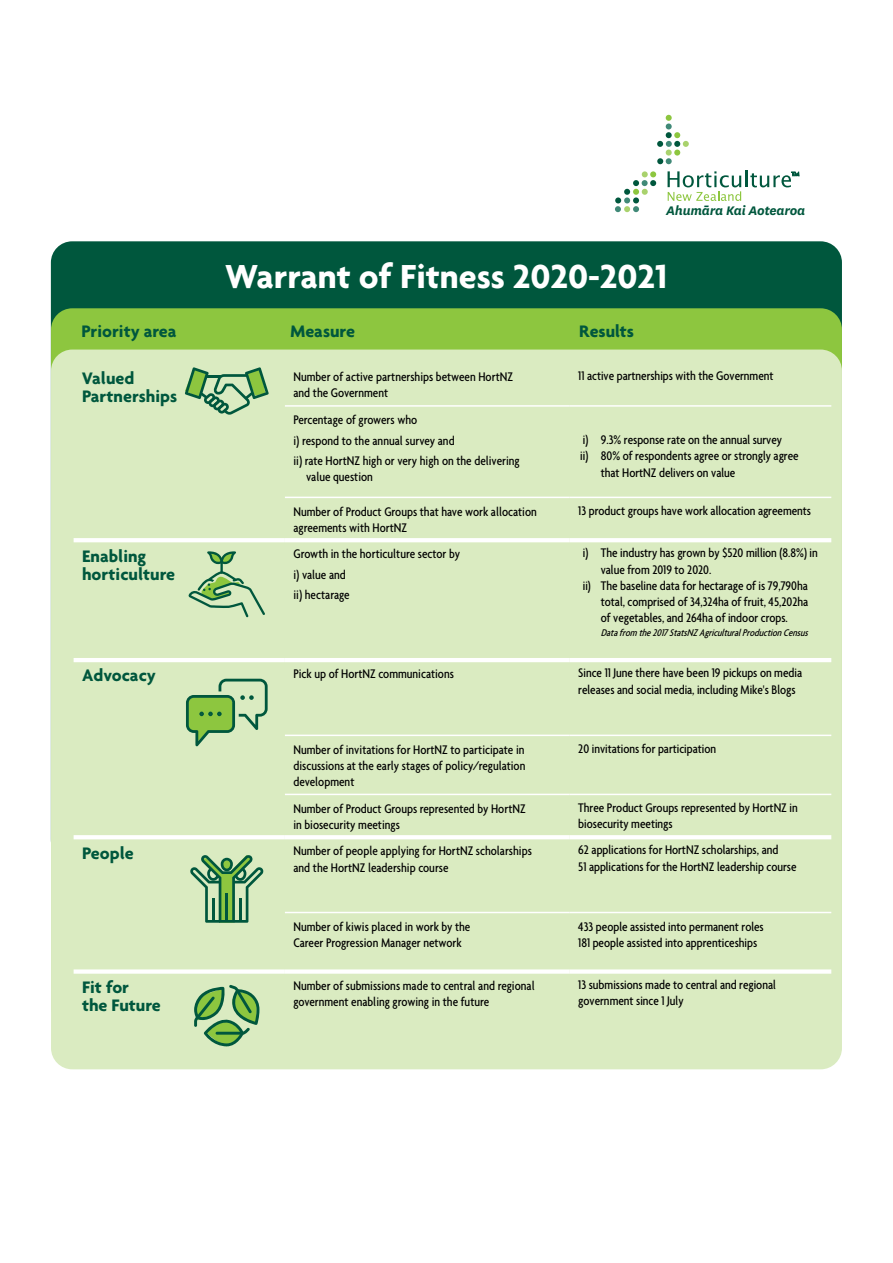
<style>
.page{position:relative;width:893px;height:1263px;background:#fff}
.page>*{position:absolute;margin:0;border:0;box-sizing:border-box;transform-origin:0 0}
.t1{font:700 36px "Agenda";color:#fff}
.t2{font:700 18px/18px "Agenda";color:#00573d}
.t3{font:italic 700 14.55px "Victoria Sans";letter-spacing:-.015em;color:#00573d}
.t4{font:500 condensed 13.5px/16.2px "Agenda";color:#000}
.t5{font:italic 500 condensed 10.5px "Agenda";color:#000}
</style>
<div class="page">
<div style="left:51px;top:241px;width:791px;height:620px;background:#00573d;border-radius:21px"></div>
<div style="left:51px;top:308px;width:791px;height:720px;background:#8dc63f;border-radius:21px"></div>
<div style="left:51px;top:350px;width:791px;height:719px;background:#daebc1;border-radius:21px"></div>
<svg style="left:657px;top:115px;width:32px;height:49px"></svg>
<svg style="left:615px;top:171px;width:41px;height:41px"></svg>
<svg style="left:668px;top:170px;width:131px;height:31px"></svg>
<svg style="left:74px;top:496px;width:757px;height:551px"></svg>
<hr style="left:74px;top:538px;width:211px;height:4px;background:#fff">
<hr style="left:285px;top:538px;width:285px;height:4px;background:#fff">
<hr style="left:570px;top:538px;width:261px;height:4px;background:#fff">
<hr style="left:74px;top:658px;width:211px;height:4px;background:#fff">
<hr style="left:285px;top:658px;width:285px;height:4px;background:#fff">
<hr style="left:570px;top:658px;width:261px;height:4px;background:#fff">
<hr style="left:74px;top:835px;width:211px;height:4px;background:#fff">
<hr style="left:285px;top:835px;width:285px;height:4px;background:#fff">
<hr style="left:570px;top:835px;width:261px;height:4px;background:#fff">
<div style="left:74px;top:969px;width:211px;height:5px;background:#fff"></div>
<div style="left:285px;top:969px;width:285px;height:5px;background:#fff"></div>
<div style="left:570px;top:969px;width:261px;height:5px;background:#fff"></div>
<hr style="left:285px;top:735px;width:285px;height:1px;background:#fff">
<hr style="left:570px;top:735px;width:261px;height:1px;background:#fff">
<hr style="left:285px;top:794px;width:285px;height:1px;background:#fff">
<hr style="left:570px;top:794px;width:261px;height:1px;background:#fff">
<hr style="left:285px;top:405px;width:285px;height:2px;background:#fff">
<hr style="left:570px;top:405px;width:261px;height:2px;background:#fff">
<hr style="left:285px;top:497px;width:285px;height:1px;background:#fff">
<hr style="left:570px;top:497px;width:261px;height:1px;background:#fff">
<hr style="left:285px;top:912px;width:285px;height:1px;background:#fff">
<hr style="left:570px;top:912px;width:261px;height:1px;background:#fff">
<svg style="left:189px;top:551px;width:76px;height:66px"></svg>
<svg style="left:185px;top:367px;width:84px;height:48px"></svg>
<svg style="left:186px;top:679px;width:82px;height:67px"></svg>
<svg style="left:190px;top:855px;width:74px;height:68px"></svg>
<svg style="left:194px;top:985px;width:65px;height:61px"></svg>
<p class="t3" style="left:666px;top:201px;width:141px">Ahumāra Kai Aotearoa</p>
<h1 class="t1" style="left:225px;top:254px;width:443px">Warrant of Fitness 2020-2021</h1>
<h2 class="t2" style="left:81px;top:321px;width:97px">Priority area</h2>
<h2 class="t2" style="left:290px;top:321px;width:66px">Measure</h2>
<h2 class="t2" style="left:579px;top:321px;width:56px">Results</h2>
<h2 class="t2" style="left:82px;top:369px;width:96px">Valued<br>Partnerships</h2>
<p class="t4" style="left:293px;top:368px;width:221px">Number of active partnerships between HortNZ and the Government</p>
<p class="t4" style="left:578px;top:369px;width:197px">11 active partnerships with the Government</p>
<p class="t4" style="left:293px;top:409px;width:228px;line-height:20.4px">Percentage of growers who<br>i) respond to the annual survey and<br>ii) rate HortNZ high or very high on the delivering</p>
<p class="t4" style="left:306px;top:468px;width:68px">value question</p>
<p class="t4" style="left:583px;top:432px;width:201px">i) 9.3% response rate on the annual survey</p>
<p class="t4" style="left:580px;top:448px;width:220px">ii) 80% of respondents agree or strongly agree</p>
<p class="t4" style="left:601px;top:465px;width:136px">that HortNZ delivers on value</p>
<p class="t4" style="left:293px;top:503px;width:245px">Number of Product Groups that have work allocation agreements with HortNZ</p>
<p class="t4" style="left:578px;top:503px;width:234px">13 product groups have work allocation agreements</p>
<h2 class="t2" style="left:82px;top:546px;width:94px">Enabling horticulture</h2>
<p class="t4" style="left:293px;top:543px;width:168px;line-height:20.4px">Growth in the horticulture sector by i) value and<br>ii) hectarage</p>
<p class="t4" style="left:583px;top:546px;width:236px">i) The industry has grown by $520 million (8.8%) in</p>
<p class="t4" style="left:601px;top:562px;width:112px">value from 2019 to 2020.</p>
<p class="t4" style="left:583px;top:578px;width:227px">ii) The baseline data for hectarage of is 79,790ha</p>
<p class="t4" style="left:601px;top:594px;width:209px">total, comprised of 34,324ha of fruit, 45,202ha</p>
<p class="t4" style="left:601px;top:611px;width:189px">of vegetables, and 264ha of indoor crops.</p>
<p class="t5" style="left:601px;top:627px;width:212px">Datafrom the2017StatsNZAgriculturalProductionCensus</p>
<h2 class="t2" style="left:82px;top:666px;width:75px">Advocacy</h2>
<p class="t4" style="left:293px;top:665px;width:162px">Pick up of HortNZ communications</p>
<p class="t4" style="left:578px;top:666px;width:225px">Since 11 June there have been 19 pickups on media releases and social media, including Mike's Blogs</p>
<p class="t4" style="left:293px;top:741px;width:234px;text-align:justify">Number of invitations for HortNZ to participate in discussions at the early stages of policy/regulation development</p>
<p class="t4" style="left:578px;top:741px;width:139px">20 invitations for participation</p>
<p class="t4" style="left:293px;top:800px;width:234px">Number of Product Groups represented by HortNZ in biosecurity meetings</p>
<p class="t4" style="left:578px;top:800px;width:221px">Three Product Groups represented by HortNZ in biosecurity meetings</p>
<h2 class="t2" style="left:82px;top:843px;width:53px">People</h2>
<p class="t4" style="left:293px;top:843px;width:240px">Number of people applying for HortNZ scholarships and the HortNZ leadership course</p>
<p class="t4" style="left:578px;top:843px;width:220px">62 applications for HortNZ scholarships, and<br>51 applications for the HortNZ leadership course</p>
<p class="t4" style="left:293px;top:918px;width:179px">Number of kiwis placed in work by the<br>Career Progression Manager network</p>
<p class="t4" style="left:578px;top:920px;width:187px">433 people assisted into permanent roles<br>181 people assisted into apprenticeships</p>
<h2 class="t2" style="left:82px;top:978px;width:80px">Fit for<br>the Future</h2>
<p class="t4" style="left:293px;top:977px;width:243px">Number of submissions made to central and regional government enabling growing in the future</p>
<p class="t4" style="left:578px;top:977px;width:199px">13 submissions made to central and regional government since 1 July</p>
</div>
